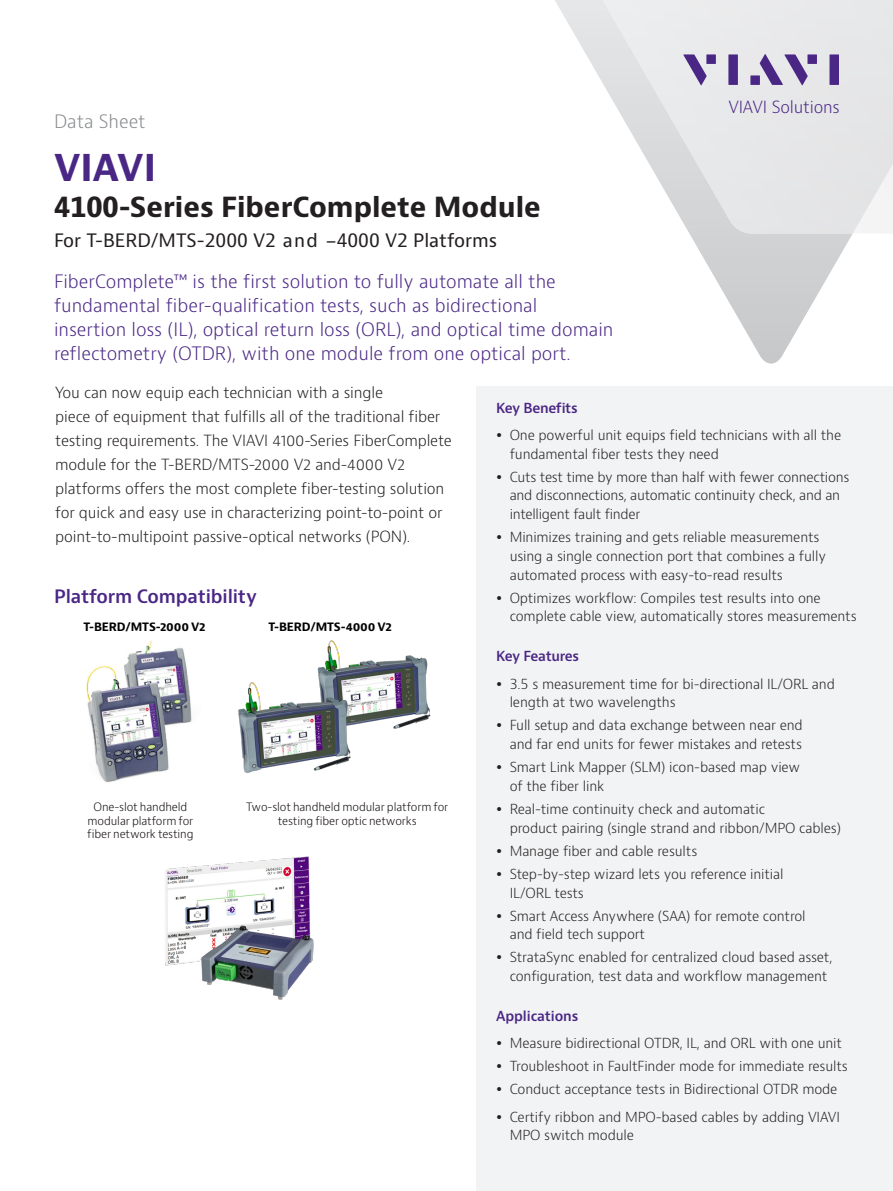
<style>
.page{position:relative;width:893px;height:1191px;background:#fff}
.page>*{position:absolute;margin:0;border:0;box-sizing:border-box;transform-origin:0 0}
.H1_Brand_Sub-Brand_2{font:700 36px "Bernino Sans";color:#4a2785}
.H2_Product_18_24{font:700 27px "Bernino Sans";color:#231f20}
.Intro_text{font:300 18px/24px "Bernino Sans";color:#4a2785}
.H3_Product_Descripto{font:18px "Bernino Sans";color:#231f20}
.Header_12_16{font:600 18px "Bernino Sans";letter-spacing:-.01em;color:#4a2785}
.P_DocType{font:300 18px "Bernino Sans";color:#87898c}
.t1{font:300 16.35px "Bernino Sans";letter-spacing:-.01em;color:#4a2785}
.P_10_16{font:300 15px/24px "Bernino Sans";letter-spacing:-.01em;color:#231f20}
.t2{font:300 13.5px/18.8px "Bernino Sans";letter-spacing:-.01em;color:#231f20}
.H2_Heading_Purple_12{font:600 13.5px "Bernino Sans";letter-spacing:-.025em;color:#4a2785}
.t3{font:300 11.25px/13.5px "Bernino Sans";letter-spacing:-.01em;color:#110a0c;text-align:center}
.t4{font:700 11.25px "Bernino Sans";letter-spacing:-.01em;color:#000200}
</style>
<div class="page">
<svg style="left:690px;top:234px;width:162px;height:130px"></svg>
<svg style="left:555px;top:0;width:338px;height:234px"></svg>
<svg style="left:683px;top:54px;width:24px;height:31px"></svg>
<div style="left:706px;top:54px;width:10px;height:10px;background:#4a2785"></div>
<div style="left:728px;top:54px;width:10px;height:31px;background:#4a2785"></div>
<div style="left:807px;top:54px;width:10px;height:10px;background:#4a2785"></div>
<div style="left:829px;top:54px;width:10px;height:31px;background:#4a2785"></div>
<svg style="left:760px;top:54px;width:48px;height:31px"></svg>
<div style="left:750px;top:75px;width:10px;height:10px;background:#4a2785"></div>
<div style="left:477px;top:386px;width:416px;height:805px;background:#f2f3f4"></div>
<img style="left:86px;top:640px;width:106px;height:142px">
<img style="left:165px;top:856px;width:149px;height:144px">
<img style="left:238px;top:640px;width:193px;height:133px">
<p class="t1" style="left:728px;top:96px;width:113px">VIAVI Solutions</p>
<p class="P_DocType" style="left:54px;top:109px;width:93px">Data Sheet</p>
<p class="H1_Brand_Sub-Brand_2" style="left:54px;top:144px;width:104px">VIAVI</p>
<p class="H2_Product_18_24" style="left:54px;top:189px;width:488px">4100-Series FiberComplete Module</p>
<p class="H3_Product_Descripto" style="left:54px;top:228px;width:445px">For T-BERD/MTS-2000 V2 and -4000 V2 Platforms</p>
<p class="Intro_text" style="left:54px;top:269px;width:561px">FiberComplete™ is the first solution to fully automate all the fundamental fiber-qualification tests, such as bidirectional insertion loss (IL), optical return loss (ORL), and optical time domain reflectometry (OTDR), with one module from one optical port.</p>
<p class="P_10_16" style="left:55px;top:381px;width:398px">You can now equip each technician with a single<br>piece of equipment that fulfills all of the traditional fiber testing requirements. The VIAVI 4100-Series FiberComplete module for the T-BERD/MTS-2000 V2 and-4000 V2 platforms offers the most complete fiber-testing solution for quick and easy use in characterizing point-to-point or point-to-multipoint passive-optical networks (PON).</p>
<p class="H2_Heading_Purple_12" style="left:496px;top:399px;width:83px">Key Benefits</p>
<p class="t2" style="left:510px;top:426px;width:333px">One powerful unit equips field technicians with all the fundamental fiber tests they need</p>
<p class="t2" style="left:510px;top:467px;width:341px">Cuts test time by more than half with fewer connections and disconnections, automatic continuity check, and an intelligent fault finder</p>
<p class="t2" style="left:510px;top:528px;width:318px">Minimizes training and gets reliable measurements using a single connection port that combines a fully automated process with easy-to-read results</p>
<p class="t2" style="left:510px;top:588px;width:349px">Optimizes workflow: Compiles test results into one complete cable view, automatically stores measurements</p>
<p class="H2_Heading_Purple_12" style="left:496px;top:648px;width:84px">Key Features</p>
<p class="t2" style="left:510px;top:674px;width:327px">3.5 s measurement time for bi-directional IL/ORL and length at two wavelengths</p>
<p class="t2" style="left:510px;top:716px;width:295px">Full setup and data exchange between near end and far end units for fewer mistakes and retests</p>
<p class="t2" style="left:510px;top:758px;width:292px">Smart Link Mapper (SLM) icon-based map view of the fiber link</p>
<p class="t2" style="left:510px;top:800px;width:333px">Real-time continuity check and automatic<br>product pairing (single strand and ribbon/MPO cables)</p>
<p class="t2" style="left:510px;top:841px;width:189px">Manage fiber and cable results</p>
<p class="t2" style="left:510px;top:864px;width:275px">Step-by-step wizard lets you reference initial<br>IL/ORL tests</p>
<p class="t2" style="left:510px;top:906px;width:297px">Smart Access Anywhere (SAA) for remote control and field tech support</p>
<p class="t2" style="left:510px;top:948px;width:324px">StrataSync enabled for centralized cloud based asset, configuration, test data and workflow management</p>
<p class="H2_Heading_Purple_12" style="left:496px;top:1007px;width:84px">Applications</p>
<p class="t2" style="left:510px;top:1034px;width:334px">Measure bidirectional OTDR, IL, and ORL with one unit</p>
<p class="t2" style="left:510px;top:1057px;width:340px">Troubleshoot in FaultFinder mode for immediate results</p>
<p class="t2" style="left:510px;top:1080px;width:329px">Conduct acceptance tests in Bidirectional OTDR mode</p>
<p class="t2" style="left:510px;top:1107px;width:332px">Certify ribbon and MPO-based cables by adding VIAVI<br>MPO switch module</p>
<p class="Header_12_16" style="left:54px;top:584px;width:204px">Platform Compatibility</p>
<p class="t4" style="left:84px;top:620px;width:124px">T-BERD/MTS-2000 V2</p>
<p class="t4" style="left:268px;top:620px;width:125px">T-BERD/MTS-4000 V2</p>
<p class="t3" style="left:87px;top:800px;width:108px">One-slot handheld modular platform for fiber network testing</p>
<p class="t3" style="left:246px;top:800px;width:203px">Two-slot handheld modular platform for testing fiber optic networks</p>
</div>
